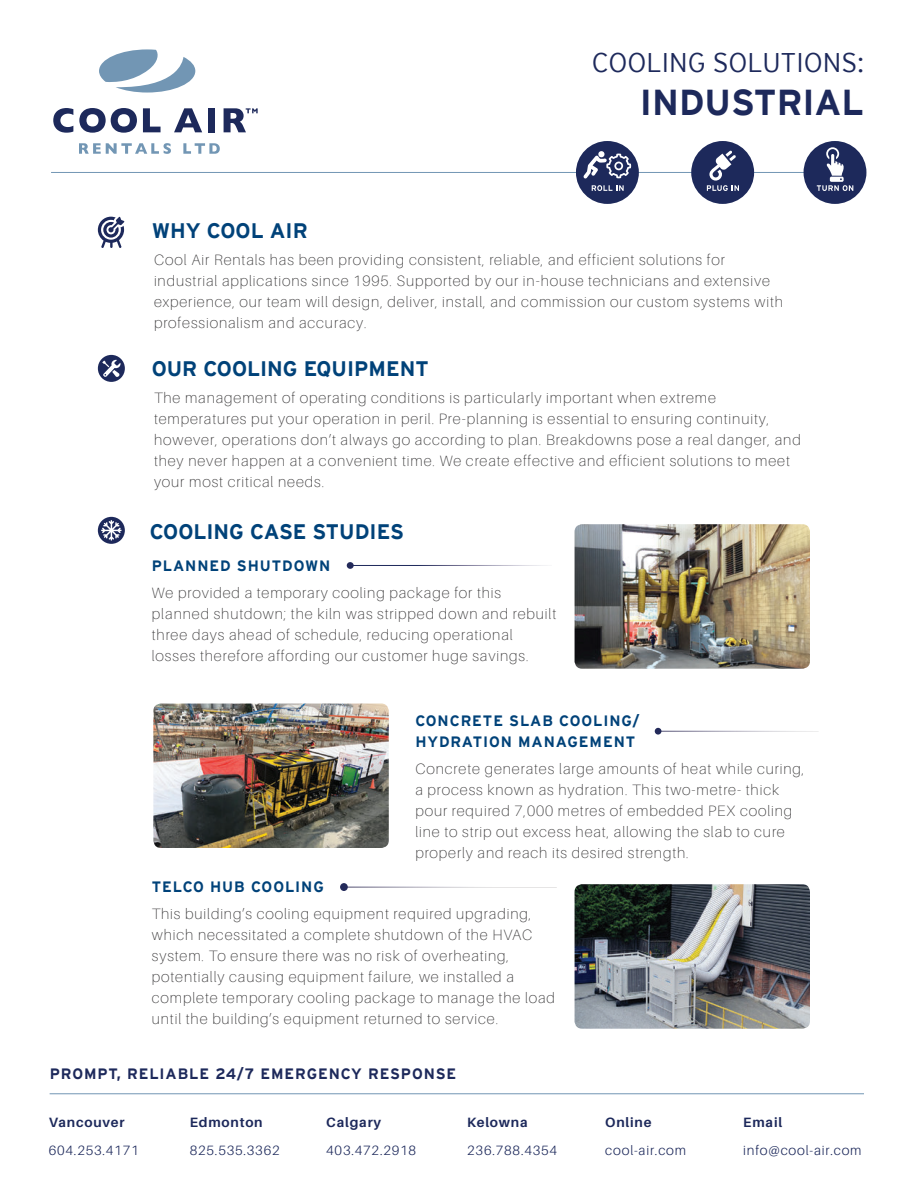
<style>
.page{position:relative;width:918px;height:1188px;background:#fff}
.page>*{position:absolute;margin:0;border:0;box-sizing:border-box;transform-origin:0 0}
.t1{font:700 36px "Interstate";color:#1d295b}
.t2{font:300 27px "Interstate";color:#1d295b}
.t3{font:700 21px "Interstate";color:#004279}
.t4{font:100 15px/21px "Aileron";letter-spacing:.06em;color:#333233}
.t5{font:700 15px/21px "Interstate";letter-spacing:.06em;color:#004279}
.t6{font:700 15px "Interstate";letter-spacing:.06em;color:#1d295b}
.t7{font:300 13.5px "Aileron";letter-spacing:.06em;color:#1d295b}
.t8{font:700 13.5px "Aileron";letter-spacing:.06em;color:#1d295b}
</style>
<div class="page">
<svg style="left:98px;top:217px;width:26px;height:31px"></svg>
<hr style="left:50px;top:1093px;width:814px;height:1px;background:#7296b4">
<hr style="left:51px;top:172px;width:814px;height:1px;background:#7296b4">
<div style="left:577px;top:142px;width:61px;height:61px;background:#1d295b;border-radius:50%"></div>
<div style="left:576px;top:141px;width:63px;height:63px;border:3px solid #1d295b;border-radius:50%"></div>
<svg style="left:592px;top:185px;width:32px;height:6px"></svg>
<svg style="left:583px;top:151px;width:48px;height:27px"></svg>
<div style="left:693px;top:142px;width:60px;height:61px;background:#1d295b;border-radius:50%"></div>
<div style="left:691px;top:141px;width:63px;height:63px;border:3px solid #1d295b;border-radius:50%"></div>
<svg style="left:707px;top:151px;width:32px;height:40px"></svg>
<div style="left:805px;top:142px;width:60px;height:61px;background:#1d295b;border-radius:50%"></div>
<div style="left:804px;top:141px;width:62px;height:63px;border:3px solid #1d295b;border-radius:50%"></div>
<svg style="left:817px;top:147px;width:36px;height:44px"></svg>
<svg style="left:79px;top:143px;width:92px;height:11px"></svg>
<svg style="left:183px;top:143px;width:37px;height:11px"></svg>
<svg style="left:79px;top:108px;width:58px;height:25px"></svg>
<svg style="left:143px;top:108px;width:18px;height:24px"></svg>
<svg style="left:174px;top:108px;width:28px;height:24px"></svg>
<div style="left:208px;top:108px;width:7px;height:24px;background:#1d295b"></div>
<svg style="left:53px;top:108px;width:20px;height:25px"></svg>
<svg style="left:224px;top:108px;width:34px;height:24px"></svg>
<svg style="left:99px;top:49px;width:96px;height:44px"></svg>
<img style="left:575px;top:524px;width:235px;height:145px">
<img style="left:153px;top:704px;width:236px;height:144px">
<div style="left:347px;top:562px;width:7px;height:7px;background:#232a5a;border-radius:50%"></div>
<div style="left:655px;top:728px;width:6px;height:7px;background:#232a5a;border-radius:50%"></div>
<svg style="left:98px;top:517px;width:27px;height:27px"></svg>
<img style="left:575px;top:884px;width:235px;height:145px">
<div style="left:340px;top:883px;width:8px;height:8px;background:#232a5a;border-radius:50%"></div>
<div style="left:98px;top:355px;width:27px;height:27px;background:#1d295b;border-radius:50%"></div>
<svg style="left:102px;top:360px;width:19px;height:17px"></svg>
<h3 class="t3" style="left:152px;top:219px;width:158px">WHY COOL AIR</h3>
<h2 class="t2" style="left:592px;top:47px;width:273px">COOLING SOLUTIONS:</h2>
<h1 class="t1" style="left:640px;top:82px;width:22px">INDUSTRI</h1>
<h1 class="t1" style="left:815px;top:82px;width:46px">AL</h1>
<p class="t4" style="left:154px;top:250px;width:630px">Cool Air Rentals has been providing consistent, reliable, and efficient solutions for industrial applications since 1995. Supported by our in-house technicians and extensive experience, our team will design, deliver, install, and commission our custom systems with professionalism and accuracy.</p>
<h3 class="t3" style="left:152px;top:357px;width:16px">OUR</h3>
<h3 class="t3" style="left:203px;top:357px;width:227px">COOLING EQUIPMENT</h3>
<p class="t4" style="left:154px;top:388px;width:648px">The management of operating conditions is particularly important when extreme temperatures put your operation in peril. Pre-planning is essential to ensuring continuity, however, operations don’t always go according to plan. Breakdowns pose a real danger, and they never happen at a convenient time. We create effective and efficient solutions to meet your most critical needs.</p>
<h3 class="t3" style="left:150px;top:520px;width:256px">COOLING CASE STUDIES</h3>
<p class="t5" style="left:152px;top:555px;width:180px">PLANNED SHUTDOWN</p>
<p class="t4" style="left:152px;top:583px;width:406px">We provided a temporary cooling package for this planned shutdown; the kiln was stripped down and rebuilt three days ahead of schedule, reducing operational losses therefore affording our customer huge savings.</p>
<p class="t5" style="left:415px;top:710px;width:226px">CONCRETE SLAB COOLING/<br>HYDRATION MANAGEMENT</p>
<p class="t4" style="left:415px;top:759px;width:391px">Concrete generates large amounts of heat while curing, a process known as hydration. This two-metre- thick pour required 7,000 metres of embedded PEX cooling line to strip out excess heat, allowing the slab to cure properly and reach its desired strength.</p>
<p class="t5" style="left:152px;top:876px;width:173px">TELCO H UB COOLING</p>
<p class="t4" style="left:152px;top:904px;width:405px">This building’s cooling equipment required upgrading, which necessitated a complete shutdown of the HVAC system. To ensure there was no risk of overheating, potentially causing equipment failure, we installed a complete temporary cooling package to manage the load until the building’s equipment returned to service.</p>
<p class="t6" style="left:50px;top:1065px;width:408px">PROMPT, RELIABLE 24/7 EMERGENCY RESPONSE</p>
<p class="t8" style="left:49px;top:1115px;width:77px">Vancouver</p>
<p class="t7" style="left:49px;top:1143px;width:91px">604.253.4171</p>
<p class="t8" style="left:190px;top:1115px;width:74px">Edmonton</p>
<p class="t7" style="left:190px;top:1143px;width:91px">825.535.3362</p>
<p class="t8" style="left:326px;top:1115px;width:56px">Calgary</p>
<p class="t7" style="left:326px;top:1143px;width:91px">403.472.2918</p>
<p class="t8" style="left:467px;top:1115px;width:62px">Kelowna</p>
<p class="t7" style="left:467px;top:1143px;width:91px">236.788.4354</p>
<p class="t8" style="left:605px;top:1115px;width:48px">Online</p>
<p class="t7" style="left:605px;top:1143px;width:82px">cool-air.com</p>
<p class="t8" style="left:743px;top:1115px;width:40px">Email</p>
<p class="t7" style="left:743px;top:1143px;width:120px">info@cool-air.com</p>
</div>
